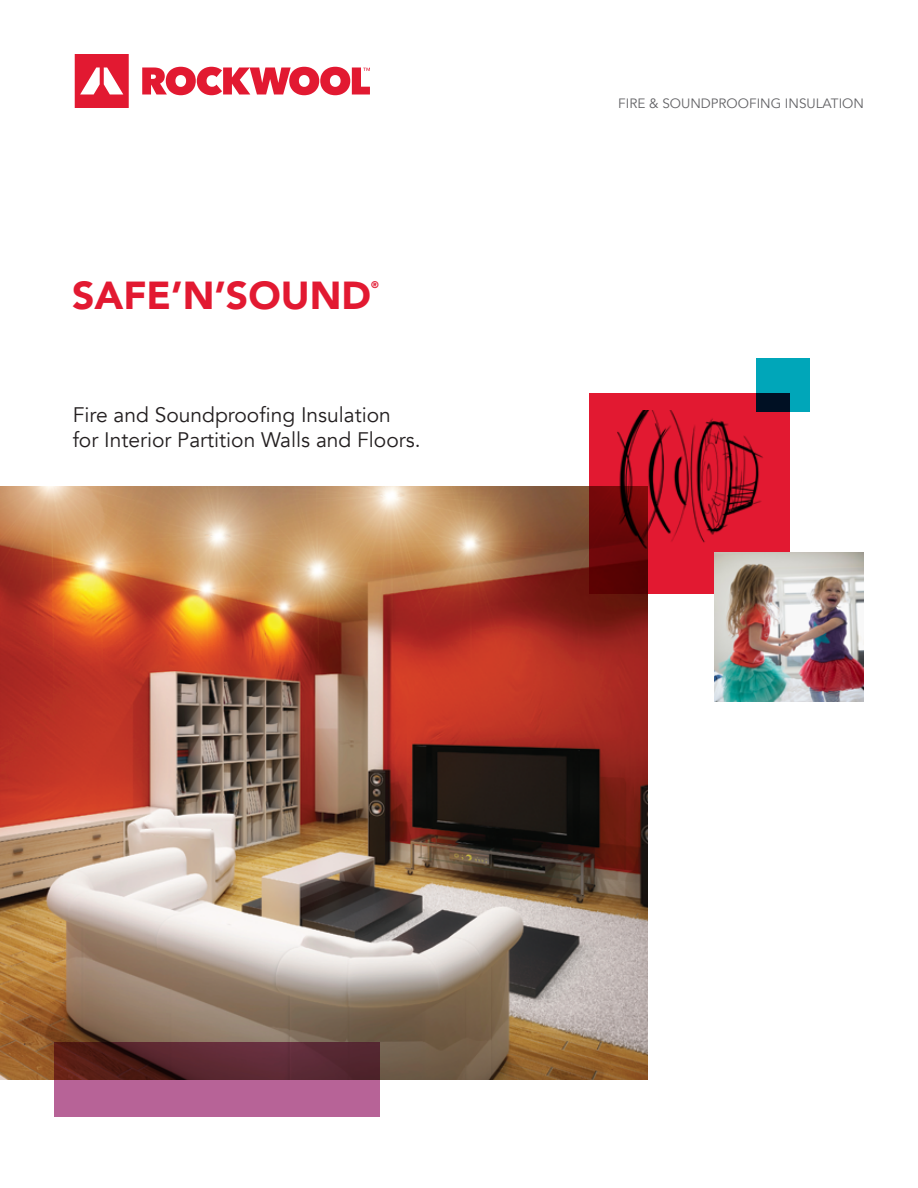
<style>
.page{position:relative;width:918px;height:1188px;background:#fff}
.page>*{position:absolute;margin:0;border:0;box-sizing:border-box;transform-origin:0 0}
.t1{font:900 39px "Avenir";color:#e21931}
.t2{font:21px/25.2px "Avenir";color:#231f20}
.t3{font:13.5px "Avenir";color:#636366}
.t4{font:900 9.6px "Avenir";color:#e21931}
</style>
<div class="page">
<img style="left:0;top:486px;width:648px;height:594px">
<svg style="left:75px;top:54px;width:54px;height:54px"></svg>
<svg style="left:142px;top:67px;width:228px;height:28px"></svg>
<svg style="left:590px;top:393px;width:200px;height:200px;background:#bf1425"></svg>
<img style="left:715px;top:553px;width:149px;height:149px">
<svg style="left:54px;top:1043px;width:326px;height:74px;background:#864360"></svg>
<svg style="left:756px;top:358px;width:54px;height:54px;background:#008699"></svg>
<img style="left:603px;top:410px;width:175px;height:153px">
<h1 class="t1" style="left:72px;top:262px;width:300px">SAFE’N’SOUND</h1>
<p class="t4" style="left:371px;top:277px;width:9px">®</p>
<p class="t2" style="left:73px;top:402px;width:349px">Fire and Soundproofing Insulation for Interior Partition Walls and Floors.</p>
<p class="t3" style="left:618px;top:95px;width:247px">FIRE &amp; SOUNDPROOFING INSULATION</p>
</div>
